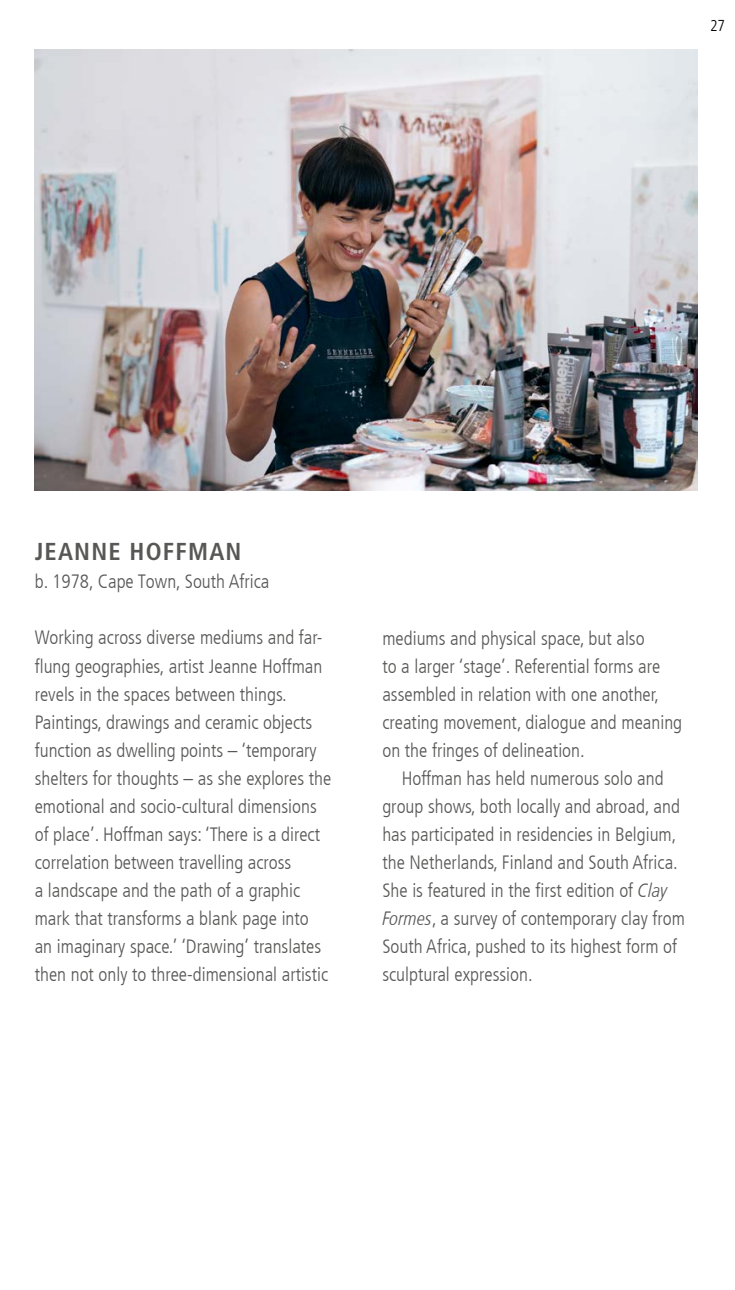
<style>
.page{position:relative;width:735px;height:1290px;background:#fff}
.page>*{position:absolute;margin:0;border:0;box-sizing:border-box;transform-origin:0 0}
.t1{font:700 condensed 24.5px "Frutiger LT Com";letter-spacing:.05em;color:#575756}
.t2{font:300 condensed 19.25px/28px "Frutiger LT Com";color:#575756}
.t3{font:300 condensed 15.75px "Frutiger LT Com";color:#000}
.s1{font-style:italic}
</style>
<div class="page">
<img style="left:35px;top:50px;width:661px;height:441px">
<p class="t3" style="left:709px;top:16px;width:17px">27</p>
<p class="t1" style="left:35px;top:537px;width:208px">JEANNE HOFFMAN</p>
<p class="t2" style="left:35px;top:568px;width:236px">b. 1978, Cape Town, South Africa</p>
<p class="t2" style="left:35px;top:624px;width:298px">Working across diverse mediums and far&shy;flung geographies, artist Jeanne Hoffman revels in the spaces between things.<br>Paintings, drawings and ceramic objects function as dwelling points – ‘temporary shelters for thoughts – as she explores the emotional and socio-cultural dimensions of place’. Hoffman says: ‘There is a direct correlation between travelling across<br>a landscape and the path of a graphic mark that transforms a blank page into<br>an imaginary space.’ ‘Drawing’ translates then not only to three-dimensional artistic</p>
<p class="t2" style="left:382px;top:624px;width:301px">mediums and physical space, but also<br>to a larger ‘stage’. Referential forms are assembled in relation with one another, creating movement, dialogue and meaning on the fringes of delineation.</p>
<p class="t2" style="left:382px;top:764px;width:304px;text-indent:19px">Hoffman has held numerous solo and group shows, both locally and abroad, and has participated in residencies in Belgium, the Netherlands, Finland and South Africa.<br>She is featured in the first edition of <span class="s1">Clay Formes</span>, a survey of contemporary clay from South Africa, pushed to its highest form of sculptural expression.</p>
</div>
